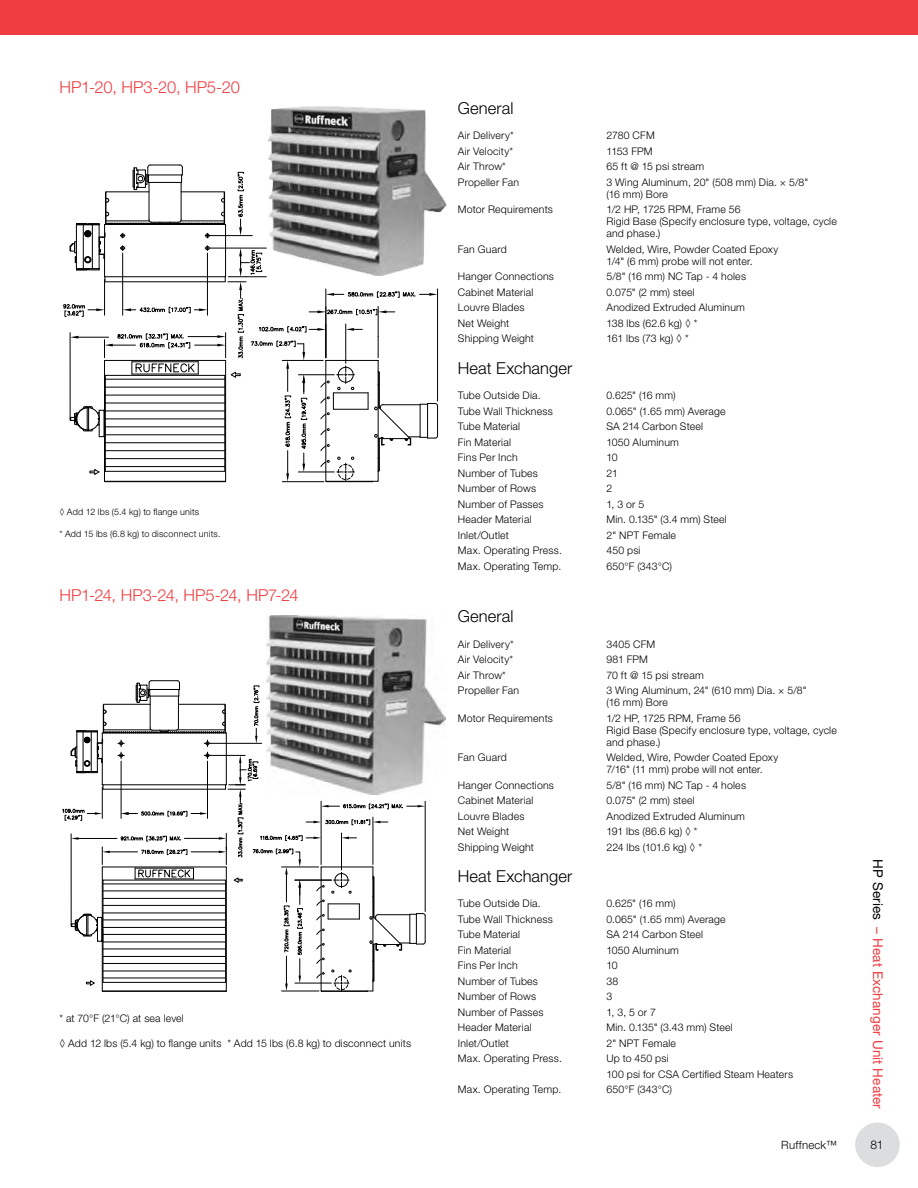
<style>
.page{position:relative;width:918px;height:1188px;background:#fff}
.page>*{position:absolute;margin:0;border:0;box-sizing:border-box;transform-origin:0 0}
.t1{font:300 16.5px "Helvetica Neue LT Std";letter-spacing:-.015em;color:#ef3d42}
.t2{font:300 16.5px "Helvetica Neue LT Std";letter-spacing:.005em;color:#000}
.t3{font:13.5px "Helvetica Neue LT Std";letter-spacing:.01em;color:#ef3d42}
.t4{font:300 12px "Helvetica Neue LT Std";color:#000}
.t5{font:300 11.4px "Helvetica Neue LT Std";letter-spacing:.02em;color:#000}
.t6{font:300 10.5px/12px "Helvetica Neue LT Std";letter-spacing:.02em;color:#000}
.t7{font:300 10.5px "Helvetica Neue LT Std";letter-spacing:-.005em;color:#000}
.t8{font:300 10.5px "Helvetica Neue LT Std";letter-spacing:-.01em;color:#000}
.t9{font:300 9px "Helvetica Neue LT Std";letter-spacing:.02em;color:#000}
.s1{color:#000}
</style>
<div class="page">
<div style="left:855px;top:1123px;width:45px;height:44px;background:#dcddde;border-radius:50%"></div>
<svg style="left:63px;top:165px;width:375px;height:318px"></svg>
<img style="left:268px;top:106px;width:178px;height:170px">
<svg style="left:62px;top:680px;width:364px;height:312px"></svg>
<img style="left:267px;top:615px;width:178px;height:180px">
<div style="left:0;top:0;width:918px;height:35px;background:#ef3d42"></div>
<h1 class="t1" style="left:59px;top:77px;width:182px">HP1-20, HP3-20, HP5-20</h1>
<p class="t9" style="left:59px;top:506px;width:141px">◊ Add 12 lbs (5.4 kg) to flange units</p>
<p class="t9" style="left:59px;top:528px;width:161px">* Add 15 lbs (6. 8 kg) to disconnect units.</p>
<h1 class="t1" style="left:59px;top:585px;width:241px">HP1-24, HP3-24, HP5-24, HP7-24</h1>
<p class="t6" style="left:59px;top:1012px;width:126px">* at 70°F (21°C) at sea level</p>
<p class="t6" style="left:59px;top:1037px;width:353px">◊ Add 12 lbs (5.4 kg) to flange units * Add 15 lbs (6. 8 kg) to disconnect units</p>
<h1 class="t2" style="left:458px;top:98px;width:57px">General</h1>
<p class="t6" style="left:458px;top:129px;width:57px">Air Delivery*</p>
<p class="t6" style="left:606px;top:129px;width:50px">2780 CFM</p>
<p class="t6" style="left:458px;top:145px;width:57px">Air Velocity*</p>
<p class="t6" style="left:606px;top:145px;width:48px">1153 FPM</p>
<p class="t6" style="left:458px;top:160px;width:50px">Air Throw*</p>
<p class="t6" style="left:606px;top:160px;width:99px">65 ft @ 15 psi stream</p>
<p class="t6" style="left:458px;top:176px;width:63px">Propeller Fan</p>
<p class="t6" style="left:606px;top:176px;width:203px">3 Wing Aluminum, 20" (508 mm) Dia. × 5/8" (16 mm) Bore</p>
<p class="t6" style="left:458px;top:203px;width:97px">Motor Requirements</p>
<p class="t6" style="left:606px;top:203px;width:232px">1/2 HP, 1725 RPM, Frame 56<br>Rigid Base (Specify enclosure type, voltage, cycle and phase.)</p>
<p class="t6" style="left:458px;top:243px;width:50px">Fan Guard</p>
<p class="t6" style="left:606px;top:243px;width:173px">Welded, Wire, Powder Coated Epoxy<br>1/4" (6 mm) probe will not enter.</p>
<p class="t6" style="left:458px;top:270px;width:98px">Hanger Connections</p>
<p class="t6" style="left:606px;top:270px;width:141px">5/8" (16 mm) NC Tap - 4 holes</p>
<p class="t6" style="left:458px;top:286px;width:77px">Cabinet Material</p>
<p class="t6" style="left:606px;top:286px;width:90px">0. 075" (2 mm) steel</p>
<p class="t6" style="left:458px;top:301px;width:68px">Louvre Blades</p>
<p class="t6" style="left:606px;top:301px;width:140px">Anodized Extruded Aluminum</p>
<p class="t6" style="left:458px;top:317px;width:53px">Net Weight</p>
<p class="t6" style="left:606px;top:317px;width:93px">138 lbs (62. 6 kg) ◊ *</p>
<p class="t6" style="left:458px;top:332px;width:78px">Shipping Weight</p>
<p class="t8" style="left:606px;top:332px;width:84px">161 lbs (73 kg) ◊ *</p>
<h1 class="t2" style="left:458px;top:358px;width:116px">Heat Exchanger</h1>
<p class="t6" style="left:458px;top:389px;width:82px">Tube Outside Dia.</p>
<p class="t6" style="left:606px;top:389px;width:71px">0.625" (16 mm)</p>
<p class="t6" style="left:458px;top:405px;width:96px">Tube Wall Thickness</p>
<p class="t6" style="left:606px;top:405px;width:121px">0.065" (1.65 mm) Average</p>
<p class="t6" style="left:458px;top:420px;width:64px">Tube Material</p>
<p class="t6" style="left:606px;top:420px;width:98px">SA 214 Carbon Steel</p>
<p class="t6" style="left:458px;top:436px;width:55px">Fin Material</p>
<p class="t6" style="left:606px;top:436px;width:74px">1050 Aluminum</p>
<p class="t6" style="left:458px;top:451px;width:61px">Fins Per Inch</p>
<p class="t6" style="left:606px;top:451px;width:13px">10</p>
<p class="t6" style="left:458px;top:467px;width:82px">Number of Tubes</p>
<p class="t6" style="left:606px;top:467px;width:13px">21</p>
<p class="t6" style="left:458px;top:482px;width:80px">Number of Rows</p>
<p class="t6" style="left:606px;top:482px;width:7px">2</p>
<p class="t6" style="left:458px;top:498px;width:87px">Number of Passes</p>
<p class="t6" style="left:606px;top:498px;width:39px">1, 3 or 5</p>
<p class="t6" style="left:458px;top:513px;width:75px">Header Material</p>
<p class="t6" style="left:606px;top:513px;width:122px">Min. 0.135" (3.4 mm) Steel</p>
<p class="t6" style="left:458px;top:529px;width:52px">Inlet/Outlet</p>
<p class="t6" style="left:606px;top:529px;width:71px">2" NPT Female</p>
<p class="t6" style="left:458px;top:544px;width:104px">Max. Operating Press.</p>
<p class="t6" style="left:606px;top:544px;width:36px">450 psi</p>
<p class="t6" style="left:458px;top:560px;width:103px">Max. Operating Temp.</p>
<p class="t6" style="left:606px;top:560px;width:67px">650°F (343°C)</p>
<h1 class="t2" style="left:458px;top:606px;width:57px">General</h1>
<p class="t6" style="left:458px;top:638px;width:57px">Air Delivery*</p>
<p class="t6" style="left:606px;top:638px;width:50px">3405 CFM</p>
<p class="t6" style="left:458px;top:653px;width:57px">Air Velocity*</p>
<p class="t6" style="left:606px;top:653px;width:43px">981 FPM</p>
<p class="t6" style="left:458px;top:669px;width:50px">Air Throw*</p>
<p class="t6" style="left:606px;top:669px;width:99px">70 ft @ 15 psi stream</p>
<p class="t6" style="left:458px;top:684px;width:63px">Propeller Fan</p>
<p class="t6" style="left:606px;top:684px;width:202px">3 Wing Aluminum, 24" (610 mm) Dia. × 5/8" (16 mm) Bore</p>
<p class="t6" style="left:458px;top:712px;width:97px">Motor Requirements</p>
<p class="t6" style="left:606px;top:712px;width:232px">1/2 HP, 1725 RPM, Frame 56<br>Rigid Base (Specify enclosure type, voltage, cycle and phase.)</p>
<p class="t6" style="left:458px;top:751px;width:50px">Fan Guard</p>
<p class="t6" style="left:606px;top:751px;width:173px">Welded, Wire, Powder Coated Epoxy<br>7/16" (11 mm) probe will not enter.</p>
<p class="t6" style="left:458px;top:779px;width:98px">Hanger Connections</p>
<p class="t6" style="left:606px;top:779px;width:141px">5/8" (16 mm) NC Tap - 4 holes</p>
<p class="t6" style="left:458px;top:794px;width:77px">Cabinet Material</p>
<p class="t6" style="left:606px;top:794px;width:90px">0. 075" (2 mm) steel</p>
<p class="t6" style="left:458px;top:810px;width:68px">Louvre Blades</p>
<p class="t6" style="left:606px;top:810px;width:140px">Anodized Extruded Aluminum</p>
<p class="t6" style="left:458px;top:825px;width:53px">Net Weight</p>
<p class="t6" style="left:606px;top:825px;width:93px">191 lbs (86.6 kg) ◊ *</p>
<p class="t6" style="left:458px;top:841px;width:78px">Shipping Weight</p>
<p class="t7" style="left:606px;top:840px;width:97px">224 lbs (101. 6 kg) ◊ *</p>
<h1 class="t2" style="left:458px;top:866px;width:116px">Heat Exchanger</h1>
<p class="t6" style="left:458px;top:897px;width:82px">Tube Outside Dia.</p>
<p class="t6" style="left:606px;top:897px;width:71px">0.625" (16 mm)</p>
<p class="t6" style="left:458px;top:913px;width:96px">Tube Wall Thickness</p>
<p class="t6" style="left:606px;top:913px;width:121px">0.065" (1.65 mm) Average</p>
<p class="t6" style="left:458px;top:928px;width:64px">Tube Material</p>
<p class="t6" style="left:606px;top:928px;width:98px">SA 214 Carbon Steel</p>
<p class="t6" style="left:458px;top:944px;width:55px">Fin Material</p>
<p class="t6" style="left:606px;top:944px;width:74px">1050 Aluminum</p>
<p class="t6" style="left:458px;top:959px;width:61px">Fins Per Inch</p>
<p class="t6" style="left:606px;top:959px;width:13px">10</p>
<p class="t6" style="left:458px;top:975px;width:82px">Number of Tubes</p>
<p class="t6" style="left:606px;top:975px;width:13px">38</p>
<p class="t6" style="left:458px;top:990px;width:80px">Number of Rows</p>
<p class="t6" style="left:606px;top:990px;width:7px">3</p>
<p class="t6" style="left:458px;top:1006px;width:87px">Number of Passes</p>
<p class="t6" style="left:606px;top:1006px;width:51px">1, 3, 5 or 7</p>
<p class="t6" style="left:458px;top:1021px;width:75px">Header Material</p>
<p class="t6" style="left:606px;top:1021px;width:128px">Min. 0.135" (3.43 mm) Steel</p>
<p class="t6" style="left:458px;top:1037px;width:52px">Inlet/Outlet</p>
<p class="t6" style="left:606px;top:1037px;width:71px">2" NPT Female</p>
<p class="t6" style="left:458px;top:1053px;width:104px">Max. Operating Press.</p>
<p class="t6" style="left:606px;top:1051px;width:188px;line-height:15.5px">Up to 450 psi<br>100 psi for CSA Certified Steam Heaters</p>
<p class="t6" style="left:458px;top:1084px;width:103px">Max. Operating Temp.</p>
<p class="t6" style="left:606px;top:1084px;width:67px">650°F (343°C)</p>
<p class="t3" style="left:886px;top:859px;width:251px;rotate:90deg"><span class="s1">HP Series</span> – Heat Exchanger Unit Heater</p>
<p class="t5" style="left:781px;top:1138px;width:57px">Ruffneck™</p>
<p class="t4" style="left:870px;top:1137px;width:14px">81</p>
</div>
